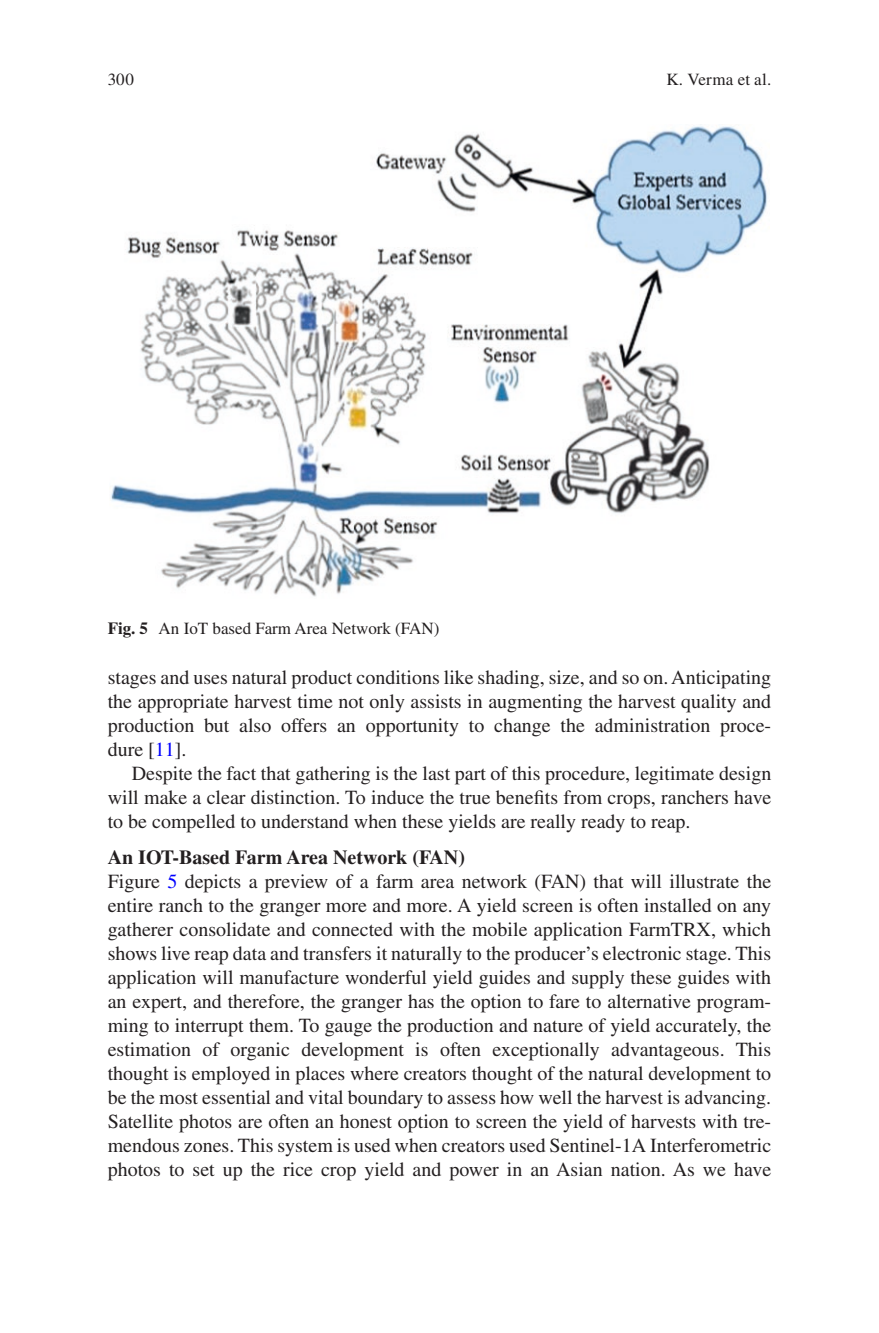
<style>
.page{position:relative;width:879px;height:1333px;background:#fff}
.page>*{position:absolute;margin:0;border:0;box-sizing:border-box;transform-origin:0 0}
.t1{font:20px/24px "Times LT Std";color:#231f20;text-align:justify}
.t2{font:17px "Times LT Std";color:#231f20}
.t3{font:17px "Times LT Std Roman 2";letter-spacing:.01em;color:#231f20}
.s1{font-weight:700}
.s2{color:#00f}
</style>
<div class="page">
<img style="left:110px;top:126px;width:658px;height:471px">
<p class="t2" style="left:108px;top:70px;width:28px">300</p>
<p class="t2" style="left:108px;top:619px;width:333px"><span class="s1">Fig. 5</span> An IoT based Farm Area Network (FAN)</p>
<p class="t3" style="left:666px;top:70px;width:106px">K. Verma et al.</p>
<p class="t1" style="left:108px;top:665px;width:665px">stages and uses natural product conditions like shading, size, and so on. Anticipating the appropriate harvest time not only assists in augmenting the harvest quality and production but also offers an opportunity to change the administration proce&shy;dure [<span class="s2">11</span>].</p>
<p class="t1" style="left:108px;top:761px;width:665px;text-indent:24px">Despite the fact that gathering is the last part of this procedure, legitimate design will make a clear distinction. To induce the true benefits from crops, ranchers have to be compelled to understand when these yields are really ready to reap.</p>
<p class="t1" style="left:108px;top:845px;width:665px;text-align:left"><span class="s1">An IOT-Based Farm Area Network (FAN)<br></span>Figure <span class="s2">5</span> depicts a preview of a farm area network (FAN) that will illustrate the entire ranch to the granger more and more. A yield screen is often installed on any gatherer consolidate and connected with the mobile application FarmTRX, which shows live reap data and transfers it naturally to the producer’s electronic stage. This application will manufacture wonderful yield guides and supply these guides with an expert, and therefore, the granger has the option to fare to alternative program&shy;ming to interrupt them. To gauge the production and nature of yield accurately, the estimation of organic development is often exceptionally advantageous. This thought is employed in places where creators thought of the natural development to be the most essential and vital boundary to assess how well the harvest is advancing.<br>Satellite photos are often an honest option to screen the yield of harvests with tre&shy;mendous zones. This system is used when creators used Sentinel-1A Interferometric photos to set up the rice crop yield and power in an Asian nation. As we have</p>
</div>
